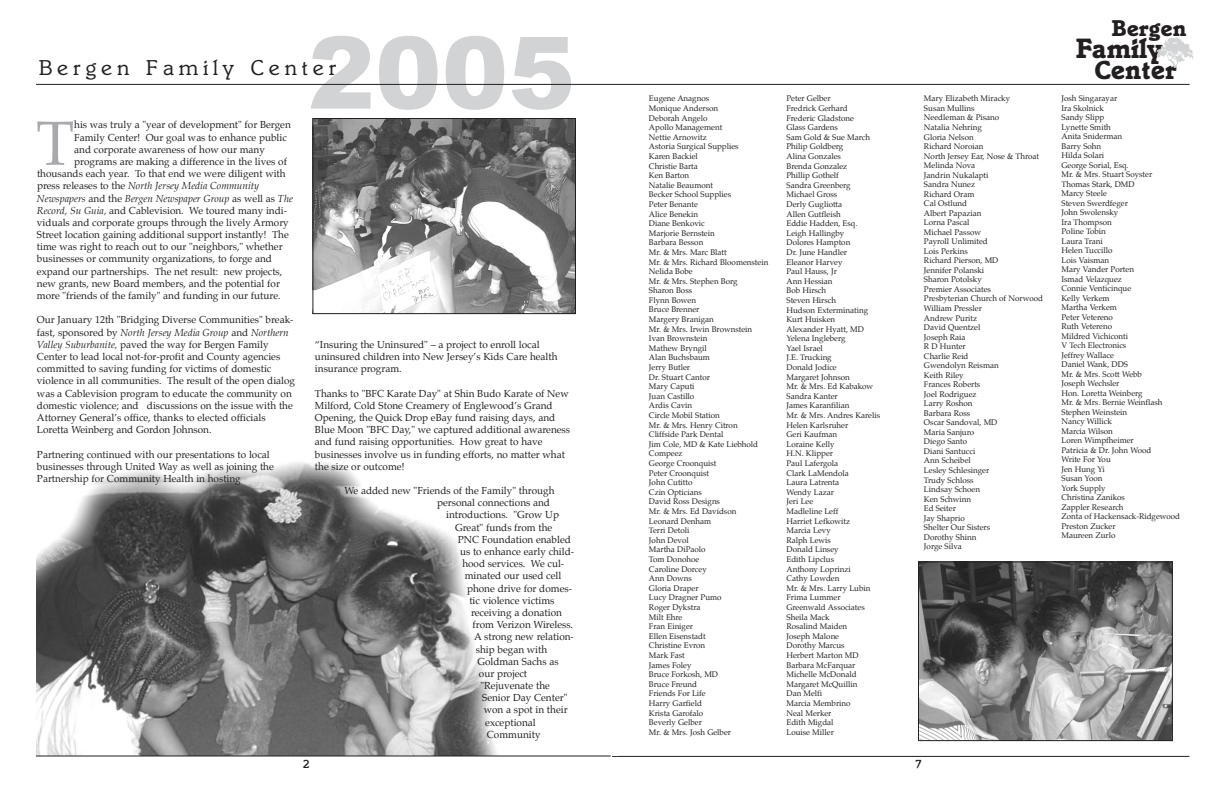
<style>
.page{position:relative;width:1224px;height:792px;background:#fff}
.page>*{position:absolute;margin:0;border:0;box-sizing:border-box;transform-origin:0 0}
.t1{font:900 100px "Arial";color:#d1d3d4}
.t2{font:62.7px "Palatino";color:#a7a9ac}
.t3{font:700 28.6px "Italia";color:#231f20}
.t4{font:700 28.4px "Italia";color:#231f20}
.t5{font:700 23.4px "Italia";color:#231f20;scale:1.04 1}
.t6{font:22px "Italia";letter-spacing:.22em;color:#231f20}
.t7{font:500 12px "Italia";color:#231f20}
.t8{font:10px/12.2px "Palatino";color:#231f20}
.t9{font:italic 10px "Palatino";color:#231f20}
.t10{font:8px/9.6px "Palatino";color:#231f20}
.s1{font-style:normal}
.s2{font-style:italic}
.s3{font-size:26.7px}
</style>
<div class="page">
<img style="left:1156px;top:37px;width:38px;height:31px">
<hr style="left:612px;top:756px;width:577px;height:1px;background:#231f20">
<img style="left:36px;top:462px;width:488px;height:294px">
<hr style="left:36px;top:756px;width:575px;height:1px;background:#231f20">
<img style="left:314px;top:120px;width:260px;height:192px">
<div style="left:312px;top:118px;width:264px;height:196px;border:1px solid #231f20"></div>
<hr style="left:36px;top:84px;width:1154px;height:1px;background:#231f20">
<img style="left:920px;top:563px;width:251px;height:176px">
<div style="left:918px;top:561px;width:255px;height:180px;border:1px solid #231f20"></div>
<h1 class="t1" style="left:308px;top:-1px;width:268px">2005</h1>
<h3 class="t6" style="left:39px;top:60px;width:299px">Bergen Family Center</h3>
<h2 class="t2" style="left:36px;top:113px;width:40px">T</h2>
<p class="t8" style="left:74px;top:120px;width:218px">his was truly a "year of development" for Bergen</p>
<p class="t8" style="left:74px;top:132px;width:214px">Family Center! Our goal was to enhance public</p>
<p class="t8" style="left:74px;top:144px;width:192px">and corporate awareness of how our many</p>
<p class="t8" style="left:74px;top:156px;width:214px">programs are making a difference in the lives of</p>
<p class="t8" style="left:37px;top:168px;width:250px">thousands each year. To that end we were diligent with</p>
<p class="t9" style="left:37px;top:181px;width:224px"><span class="s1">press releases to the</span> North Jersey Media Community</p>
<p class="t9" style="left:37px;top:193px;width:257px">Newspapers <span class="s1">and the</span> Bergen Newspaper Group <span class="s1">as well as</span> The</p>
<p class="t8" style="left:37px;top:205px;width:252px"><span class="s2">Record, Su Guia,</span> and Cablevision. We toured many indi-</p>
<p class="t8" style="left:37px;top:217px;width:253px">viduals and corporate groups through the lively Armory</p>
<p class="t8" style="left:37px;top:229px;width:253px">Street location gaining additional support instantly! The</p>
<p class="t8" style="left:37px;top:241px;width:247px">time was right to reach out to our "neighbors," whether</p>
<p class="t8" style="left:37px;top:254px;width:237px">businesses or community organizations, to forge and</p>
<p class="t8" style="left:37px;top:266px;width:247px">expand our partnerships. The net result: new projects,</p>
<p class="t8" style="left:37px;top:278px;width:245px">new grants, new Board members, and the potential for</p>
<p class="t8" style="left:37px;top:290px;width:245px">more "friends of the family" and funding in our future.</p>
<p class="t8" style="left:37px;top:315px;width:260px">Our January 12th "Bridging Diverse Communities" break&shy;fast, sponsored by <span class="s2">North Jersey Media Group</span> and <span class="s2">Northern Valley Suburbanite,</span> paved the way for Bergen Family Center to lead local not-for-profit and County agencies committed to saving funding for victims of domestic violence in all communities. The result of the open dialog was a Cablevision program to educate the community on domestic violence; and discussions on the issue with the Attorney General’s office, thanks to elected officials Loretta Weinberg and Gordon Johnson.</p>
<p class="t8" style="left:37px;top:449px;width:238px">Partnering continued with our presentations to local businesses through United Way as well as joining the<br>Partnership for Community Health in hosting</p>
<p class="t8" style="left:315px;top:339px;width:244px">“Insuring the Uninsured" – a project to enroll local uninsured children into New Jersey’s Kids Care health insurance program.</p>
<p class="t8" style="left:315px;top:388px;width:257px">Thanks to "BFC Karate Day" at Shin Budo Karate of New Milford, Cold Stone Creamery of Englewood’s Grand Opening, the Quick Drop eBay fund raising days, and Blue Moon "BFC Day," we captured additional awareness and fund raising opportunities. How great to have businesses involve us in funding efforts, no matter what the size or outcome!</p>
<p class="t8" style="left:344px;top:485px;width:212px">We added new "Friends of the Family" through</p>
<p class="t8" style="left:437px;top:497px;width:115px">personal connections and</p>
<p class="t8" style="left:446px;top:510px;width:114px">introductions. "Grow Up</p>
<p class="t8" style="left:455px;top:522px;width:99px">Great" funds from the</p>
<p class="t8" style="left:458px;top:534px;width:115px">PNC Foundation enabled</p>
<p class="t8" style="left:460px;top:546px;width:116px">us to enhance early child-</p>
<p class="t8" style="left:462px;top:558px;width:103px">hood services. We cul-</p>
<p class="t8" style="left:465px;top:571px;width:98px">minated our used cell</p>
<p class="t8" style="left:467px;top:583px;width:107px">phone drive for domes-</p>
<p class="t8" style="left:469px;top:595px;width:87px">tic violence victims</p>
<p class="t8" style="left:471px;top:607px;width:92px">receiving a donation</p>
<p class="t8" style="left:473px;top:619px;width:102px">from Verizon Wireless.</p>
<p class="t8" style="left:474px;top:632px;width:101px">A strong new relation-</p>
<p class="t8" style="left:476px;top:644px;width:73px">ship began with</p>
<p class="t8" style="left:477px;top:656px;width:83px">Goldman Sachs as</p>
<p class="t8" style="left:479px;top:668px;width:50px">our project</p>
<p class="t8" style="left:481px;top:680px;width:71px">"Rejuvenate the</p>
<p class="t8" style="left:482px;top:692px;width:87px">Senior Day Center"</p>
<p class="t8" style="left:484px;top:705px;width:86px">won a spot in their</p>
<p class="t8" style="left:485px;top:717px;width:52px">exceptional</p>
<p class="t8" style="left:487px;top:729px;width:55px">Community</p>
<h3 class="t7" style="left:303px;top:760px;width:8px">2</h3>
<h3 class="t5" style="left:1112px;top:19px;width:73px">Bergen</h3>
<h3 class="t3" style="left:1076px;top:38px;width:88px">Family</h3>
<h3 class="t4" style="left:1094px;top:59px;width:83px"><span class="s3">C</span>enter</h3>
<p class="t10" style="left:649px;top:94px;width:121px">Eugene Anagnos<br>Monique Anderson<br>Deborah Angelo<br>Apollo Management<br>Nettie Arnowitz<br>Astoria Surgical Supplies<br>Karen Backiel<br>Christie Barta<br>Ken Barton<br>Natalie Beaumont<br>Becker School Supplies<br>Peter Benante<br>Alice Benekin<br>Diane Benkovic<br>Marjorie Bernstein<br>Barbara Besson<br>Mr. &amp; Mrs. Marc Blatt<br>Mr. &amp; Mrs. Richard Bloomenstein<br>Nelida Bobe<br>Mr. &amp; Mrs. Stephen Borg<br>Sharon Boss<br>Flynn Bowen<br>Bruce Brenner<br>Margery Branigan<br>Mr. &amp; Mrs. Irwin Brownstein<br>Ivan Brownstein<br>Mathew Bryngil<br>Alan Buchsbaum<br>Jerry Butler<br>Dr. Stuart Cantor<br>Mary Caputi<br>Juan Castillo<br>Ardis Cavin<br>Circle Mobil Station<br>Mr. &amp; Mrs. Henry Citron<br>Cliffside Park Dental<br>Jim Cole, MD &amp; Kate Liebhold<br>Compeez<br>George Croonquist<br>Peter Croonquist<br>John Cutitto<br>Czin Opticians<br>David Ross Designs<br>Mr. &amp; Mrs. Ed Davidson<br>Leonard Denham<br>Terri Detoli<br>John Devol<br>Martha DiPaolo<br>Tom Donohoe<br>Caroline Dorcey<br>Ann Downs<br>Gloria Draper<br>Lucy Dragner Pumo<br>Roger Dykstra<br>Milt Ehre<br>Fran Einiger<br>Ellen Eisenstadt<br>Christine Evron<br>Mark Fast<br>James Foley<br>Bruce Forkosh, MD<br>Bruce Freund<br>Friends For Life<br>Harry Garfield<br>Krista Garofalo<br>Beverly Gelber<br>Mr. &amp; Mrs. Josh Gelber</p>
<p class="t10" style="left:786px;top:94px;width:95px">Peter Gelber<br>Fredrick Gerhard<br>Frederic Gladstone<br>Glass Gardens<br>Sam Gold &amp; Sue March<br>Philip Goldberg<br>Alina Gonzales<br>Brenda Gonzalez<br>Phillip Gothelf<br>Sandra Greenberg<br>Michael Gross<br>Derly Gugliotta<br>Allen Gutfleish<br>Eddie Hadden, Esq.<br>Leigh Hallingby<br>Dolores Hampton<br>Dr. June Handler<br>Eleanor Harvey<br>Paul Hauss, Jr<br>Ann Hessian<br>Bob Hirsch<br>Steven Hirsch<br>Hudson Exterminating<br>Kurt Huisken<br>Alexander Hyatt, MD<br>Yelena Ingleberg<br>Yael Israel<br>J.E. Trucking<br>Donald Jodice<br>Margaret Johnson<br>Mr. &amp; Mrs. Ed Kabakow<br>Sandra Kanter<br>James Karanfilian<br>Mr. &amp; Mrs. Andres Karelis<br>Helen Karlsruher<br>Geri Kaufman<br>Loraine Kelly<br>H.N. Klipper<br>Paul Lafergola<br>Clark LaMendola<br>Laura Latrenta<br>Wendy Lazar<br>Jeri Lee<br>Madleline Leff<br>Harriet Lefkowitz<br>Marcia Levy<br>Ralph Lewis<br>Donald Linsey<br>Edith Lipclus<br>Anthony Loprinzi<br>Cathy Lowden<br>Mr. &amp; Mrs. Larry Lubin<br>Frima Lummer<br>Greenwald Associates<br>Sheila Mack<br>Rosalind Maiden<br>Joseph Malone<br>Dorothy Marcus<br>Herbert Marton MD<br>Barbara McFarquar<br>Michelle McDonald<br>Margaret McQuillin<br>Dan Melfi<br>Marcia Membrino<br>Neal Merker<br>Edith Migdal<br>Louise Miller</p>
<p class="t10" style="left:924px;top:94px;width:120px">Mary Elizabeth Miracky<br>Susan Mullins<br>Needleman &amp; Pisano<br>Natalia Nehring<br>Gloria Nelson<br>Richard Noroian<br>North Jersey Ear, Nose &amp; Throat<br>Melinda Nova<br>Jandrin Nukalapti<br>Sandra Nunez<br>Richard Oram<br>Cal Ostlund<br>Albert Papazian<br>Lorna Pascal<br>Michael Passow<br>Payroll Unlimited<br>Lois Perkins<br>Richard Pierson, MD<br>Jennifer Polanski<br>Sharon Potolsky<br>Premier Associates<br>Presbyterian Church of Norwood<br>William Pressler<br>Andrew Puritz<br>David Quentzel<br>Joseph Raia<br>R D Hunter<br>Charlie Reid<br>Gwendolyn Reisman<br>Keith Riley<br>Frances Roberts<br>Joel Rodriguez<br>Larry Roshon<br>Barbara Ross<br>Oscar Sandoval, MD<br>Maria Sanjuro<br>Diego Santo<br>Diani Santucci<br>Ann Scheibel<br>Lesley Schlesinger<br>Trudy Schloss<br>Lindsay Schoen<br>Ken Schwinn<br>Ed Seiter<br>Jay Shaprio<br>Shelter Our Sisters<br>Dorothy Shinn<br>Jorge Silva</p>
<p class="t10" style="left:1061px;top:94px;width:120px">Josh Singarayar<br>Ira Skolnick<br>Sandy Slipp<br>Lynette Smith<br>Anita Sniderman<br>Barry Sohn<br>Hilda Solari<br>George Sorial, Esq.<br>Mr. &amp; Mrs. Stuart Soyster<br>Thomas Stark, DMD<br>Marcy Steele<br>Steven Swerdfeger<br>John Swolensky<br>Ira Thompson<br>Poline Tobin<br>Laura Trani<br>Helen Tuccillo<br>Lois Vaisman<br>Mary Vander Porten<br>Ismad Velazquez<br>Connie Venticinque<br>Kelly Verkem<br>Martha Verkem<br>Peter Vetereno<br>Ruth Vetereno<br>Mildred Vichiconti<br>V Tech Electronics<br>Jeffrey Wallace<br>Daniel Wank, DDS<br>Mr. &amp; Mrs. Scott Webb<br>Joseph Wechsler<br>Hon. Loretta Weinberg<br>Mr. &amp; Mrs. Bernie Weinflash<br>Stephen Weinstein<br>Nancy Willick<br>Marcia Wilson<br>Loren Wimpfheimer<br>Patricia &amp; Dr. John Wood<br>Write For You<br>Jen Hung Yi<br>Susan Yoon<br>York Supply<br>Christina Zanikos<br>Zappler Research<br>Zonta of Hackensack-Ridgewood<br>Preston Zucker<br>Maureen Zurlo</p>
<h3 class="t7" style="left:915px;top:760px;width:8px">7</h3>
</div>
